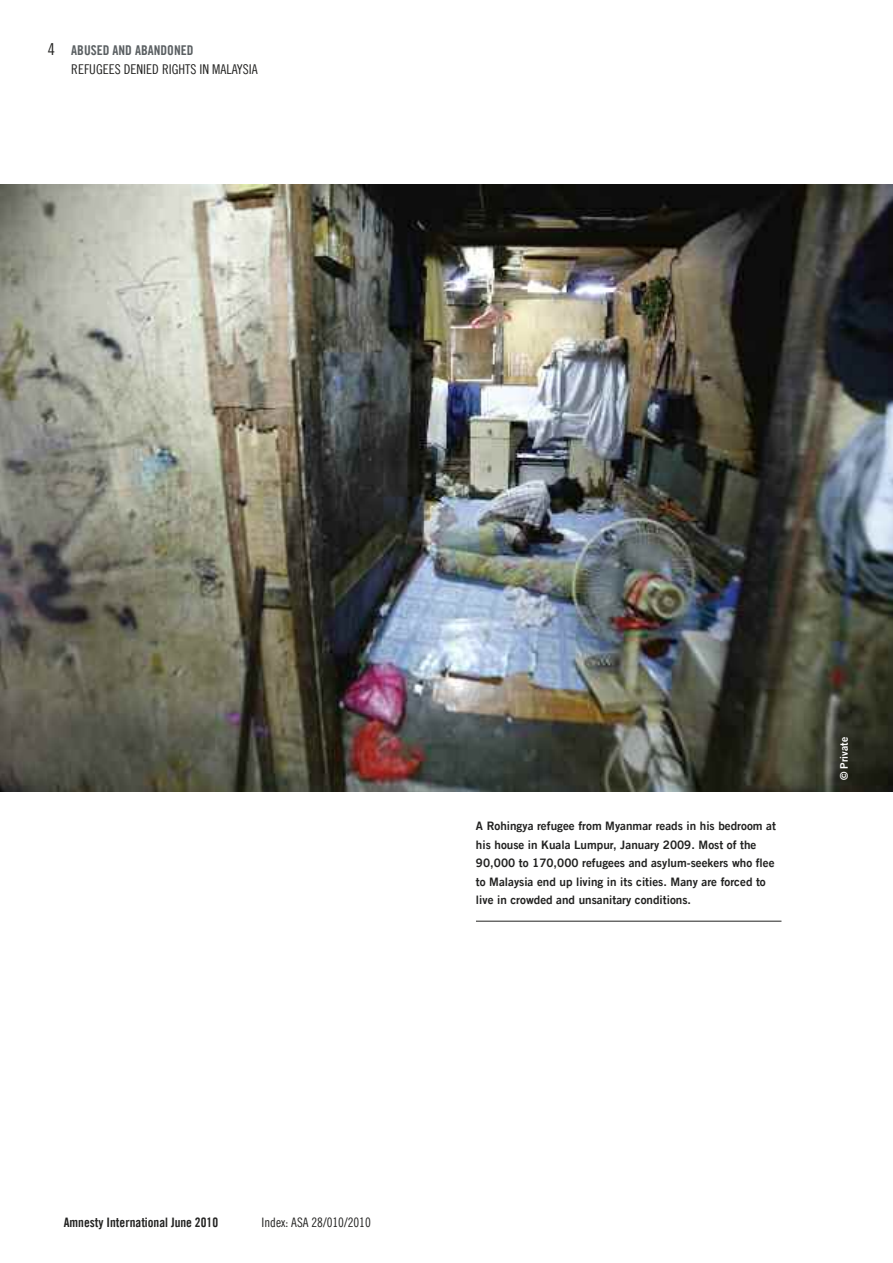
<style>
.page{position:relative;width:893px;height:1263px;background:#fff}
.page>*{position:absolute;margin:0;border:0;box-sizing:border-box;transform-origin:0 0}
.t1{font:16.5px "Amnesty Trade Gothic Cn 18";color:#222221}
.t2{font:13.5px "Amnesty Trade Gothic Cn 18";color:#222221}
.t3{font:13.5px "Amnesty Trade Gothic Bd Cn 20";color:#5a5f62}
.t4{font:13.05px "Amnesty Trade Gothic Bd Cn 20";color:#222221}
.t5{font:13.05px "Amnesty Trade Gothic Cn 18";color:#222221}
.t6{font:11.7px/18.5px "Amnesty Trade Gothic Bd 2";color:#222221}
.t7{font:10.5px "Amnesty Trade Gothic Bd 2";color:#fff}
</style>
<div class="page">
<img style="left:0;top:185px;width:893px;height:607px">
<hr style="left:476px;top:921px;width:305px;height:1px;background:#222221">
<h1 class="t1" style="left:48px;top:39px;width:9px">4</h1>
<p class="t3" style="left:71px;top:42px;width:124px">abused and abandoned</p>
<p class="t2" style="left:71px;top:61px;width:188px">REFUGEES DENIED RIGHTS IN MALAYSIA</p>
<p class="t6" style="left:476px;top:817px;width:301px">A Rohingya refugee from Myanmar reads in his bedroom at his house in Kuala Lumpur, January 2009. Most of the 90,000 to 170,000 refugees and asylum-seekers who flee to Malaysia end up living in its cities. Many are forced to live in crowded and unsanitary conditions.</p>
<p class="t7" style="left:837px;top:780px;width:45px;rotate:-90deg">© Private</p>
<p class="t4" style="left:64px;top:1214px;width:156px">amnesty International June 2010</p>
<p class="t5" style="left:261px;top:1214px;width:111px">INDEX: ASA 28/010/2010</p>
</div>
